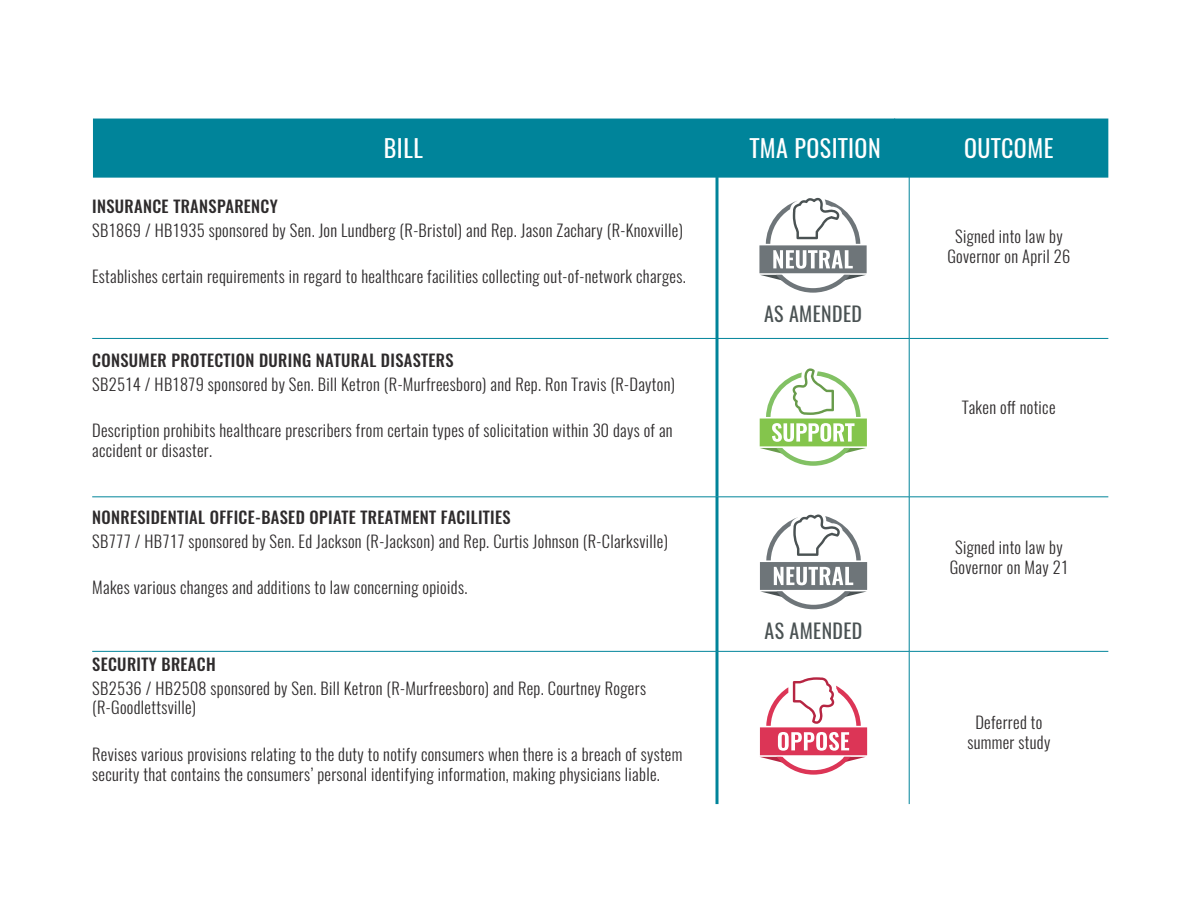
<style>
.page{position:relative;width:1188px;height:918px;background:#fff}
.page>*{position:absolute;margin:0;border:0;box-sizing:border-box;transform-origin:0 0}
.t1{font:24px "Oswald";letter-spacing:.02em;color:#fff}
.t2{font:19.95px "Oswald";letter-spacing:.02em;color:#4a5253}
.t3{font:300 16.5px/19.8px "Oswald";letter-spacing:.02em;color:#2e2b2c;text-align:center}
.t4{font:500 16.5px "Oswald";letter-spacing:.02em;color:#2e2b2c}
</style>
<div class="page">
<hr style="left:716px;top:177px;width:2px;height:161px;background:#00849a">
<hr style="left:716px;top:339px;width:2px;height:158px;background:#00849a">
<hr style="left:716px;top:497px;width:2px;height:154px;background:#00849a">
<hr style="left:716px;top:652px;width:2px;height:152px;background:#00849a">
<hr style="left:909px;top:177px;width:1px;height:161px;background:#00849a">
<hr style="left:92px;top:338px;width:625px;height:1px;background:#00849a">
<hr style="left:717px;top:338px;width:192px;height:1px;background:#00849a">
<hr style="left:909px;top:338px;width:199px;height:1px;background:#00849a">
<hr style="left:909px;top:339px;width:1px;height:158px;background:#00849a">
<hr style="left:92px;top:497px;width:625px;height:1px;background:#00849a">
<hr style="left:717px;top:497px;width:192px;height:1px;background:#00849a">
<hr style="left:909px;top:497px;width:199px;height:1px;background:#00849a">
<hr style="left:909px;top:497px;width:1px;height:154px;background:#00849a">
<hr style="left:92px;top:651px;width:625px;height:1px;background:#00849a">
<hr style="left:717px;top:651px;width:192px;height:1px;background:#00849a">
<hr style="left:909px;top:651px;width:199px;height:1px;background:#00849a">
<hr style="left:909px;top:652px;width:1px;height:152px;background:#00849a">
<div style="left:93px;top:119px;width:1015px;height:59px;background:#00849a"></div>
<hr style="left:705px;top:119px;width:3px;height:58px;background:#00849a">
<hr style="left:894px;top:119px;width:1px;height:58px;background:#00849a">
<svg style="left:759px;top:677px;width:108px;height:98px"></svg>
<svg style="left:760px;top:368px;width:107px;height:98px"></svg>
<svg style="left:760px;top:514px;width:107px;height:95px"></svg>
<svg style="left:759px;top:198px;width:108px;height:95px"></svg>
<h1 class="t1" style="left:384px;top:127px;width:41px">BILL</h1>
<h1 class="t1" style="left:750px;top:127px;width:132px">TMA POSITION</h1>
<h1 class="t1" style="left:964px;top:127px;width:91px">OUTCOME</h1>
<p class="t4" style="left:92px;top:198px;width:187px">INSURANCE TRANSPARENCY</p>
<p class="t3" style="left:92px;top:218px;width:592px">SB1869 / HB1935 sponsored by Sen. Jon Lundberg (R-Bristol) and Rep. Jason Zachary (R-Knoxville)</p>
<p class="t3" style="left:92px;top:265px;width:595px">Establishes certain requirements in regard to healthcare facilities collecting out-of-network charges.</p>
<p class="t4" style="left:92px;top:352px;width:363px">CONSUMER PROTECTION DURING NATURAL DISASTERS</p>
<p class="t3" style="left:92px;top:372px;width:584px">SB2514 / HB1879 sponsored by Sen. Bill Ketron (R-Murfreesboro) and Rep. Ron Travis (R-Dayton)</p>
<p class="t3" style="left:92px;top:419px;width:582px;text-align:left">Description prohibits healthcare prescribers from certain types of solicitation within 30 days of an accident or disaster.</p>
<p class="t4" style="left:92px;top:509px;width:420px">NONRESIDENTIAL OFFICE-BASED OPIATE TREATMENT FACILITIES</p>
<p class="t3" style="left:92px;top:529px;width:577px">SB777 / HB717 sponsored by Sen. Ed Jackson (R-Jackson) and Rep. Curtis Johnson (R-Clarksville)</p>
<p class="t3" style="left:92px;top:576px;width:377px">Makes various changes and additions to law concerning opioids.</p>
<p class="t4" style="left:92px;top:656px;width:125px">SECURITY BREACH</p>
<p class="t3" style="left:92px;top:676px;width:555px;text-align:left">SB2536 / HB2508 sponsored by Sen. Bill Ketron (R-Murfreesboro) and Rep. Courtney Rogers (R-Goodlettsville)</p>
<p class="t3" style="left:92px;top:742px;width:592px;text-align:left">Revises various provisions relating to the duty to notify consumers when there is a breach of system security that contains the consumers’ personal identifying information, making physicians liable.</p>
<p class="t2" style="left:764px;top:297px;width:99px">AS AMENDED</p>
<p class="t2" style="left:765px;top:613px;width:99px">AS AMENDED</p>
<p class="t3" style="left:947px;top:225px;width:124px">Signed into law by<br>Governor on April 26</p>
<p class="t3" style="left:962px;top:396px;width:95px">Taken off notice</p>
<p class="t3" style="left:950px;top:536px;width:120px">Signed into law by<br>Governor on May 21</p>
<p class="t3" style="left:967px;top:710px;width:84px">Deferred to summer study</p>
</div>
